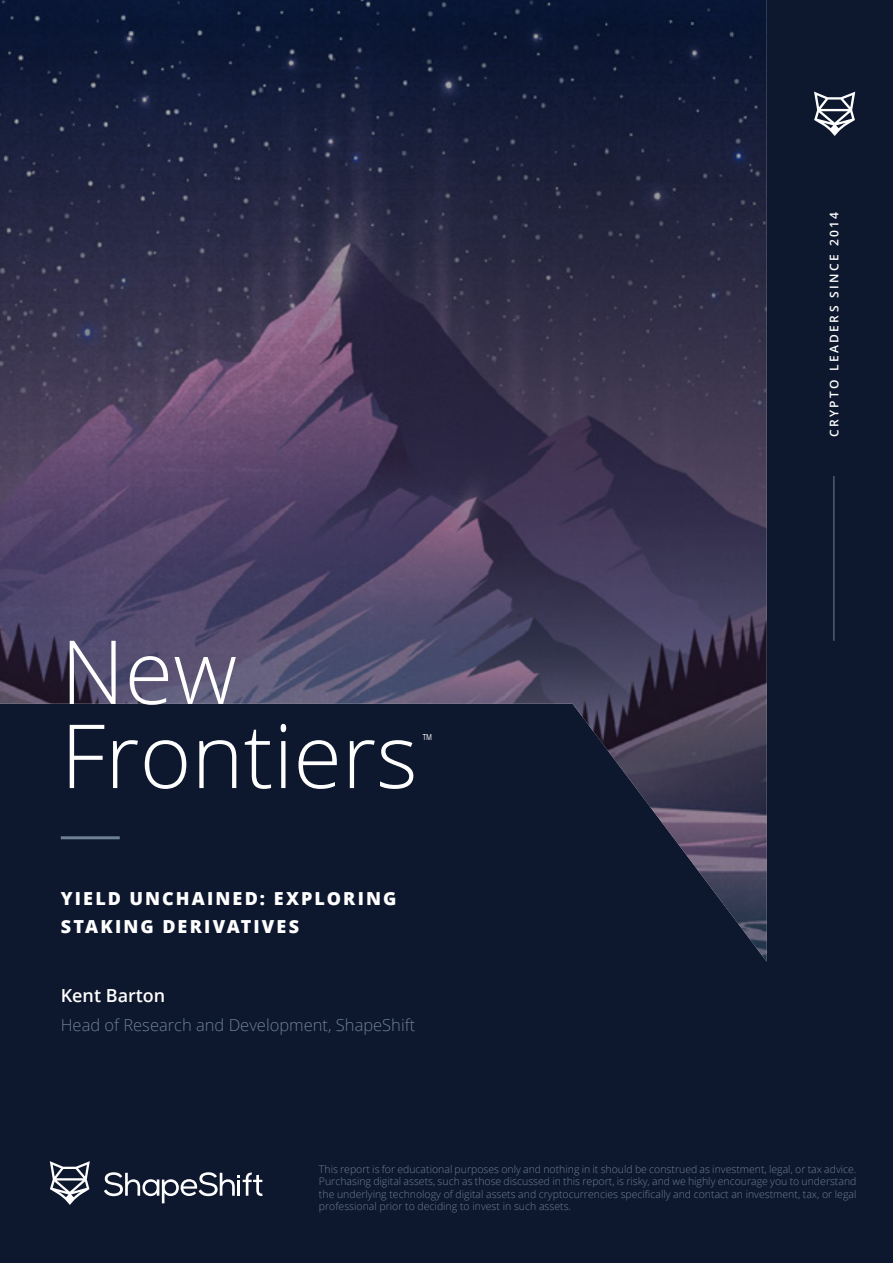
<style>
.page{position:relative;width:893px;height:1263px;background:#0d172e}
.page>*{position:absolute;margin:0;border:0;box-sizing:border-box;transform-origin:0 0}
.t1{font:300 88.5px "Open Sans";color:#fff}
.t2{font:800 18px/28.5px "Open Sans";letter-spacing:.115em;color:#fff}
.t3{font:600 18px "Open Sans";color:#fff}
.t4{font:300 16.65px "Open Sans";color:#fff;scale:.81 1}
.t5{font:300 16.5px "Open Sans";color:#6e8094}
.t6{font:600 12px "Open Sans";letter-spacing:.2em;color:#fff}
.t7{font:300 10.5px/12.6px "Open Sans";color:#6e8094;text-align:justify}
</style>
<div class="page">
<img style="left:0;top:0;width:767px;height:962px">
<hr style="left:833px;top:476px;width:1px;height:165px;background:#6e8094">
<svg style="left:814px;top:92px;width:41px;height:44px"></svg>
<hr style="left:61px;top:836px;width:59px;height:3px;background:#6e8094">
<svg style="left:104px;top:1172px;width:159px;height:31px"></svg>
<svg style="left:50px;top:1161px;width:40px;height:44px"></svg>
<h1 class="t1" style="left:61px;top:611px;width:178px">New</h1>
<h1 class="t1" style="left:61px;top:695px;width:358px">Frontiers</h1>
<h3 class="t4" style="left:423px;top:728px;width:14px">™</h3>
<h2 class="t2" style="left:61px;top:883px;width:337px">YIELD UNCHAINED: EXPLORING<br>STAKING DERIVATIVES</h2>
<h2 class="t3" style="left:61px;top:983px;width:106px">Kent Barton</h2>
<h3 class="t5" style="left:61px;top:1014px;width:356px">Head of Research and Development, ShapeShift</h3>
<p class="t6" style="left:826px;top:437px;width:227px;rotate:-90deg">CRYPTO LEADERS SINCE 2014</p>
<p class="t7" style="left:319px;top:1162px;width:539px">This report is for educational purposes only and nothing in it should be construed as investment, legal, or tax advice.<br>Purchasing digital assets, such as those discussed in this report, is risky, and we highly encourage you to understand the underlying technology of digital assets and cryptocurrencies specifically and contact an investment, tax, or legal professional prior to deciding to invest in such assets.</p>
</div>
